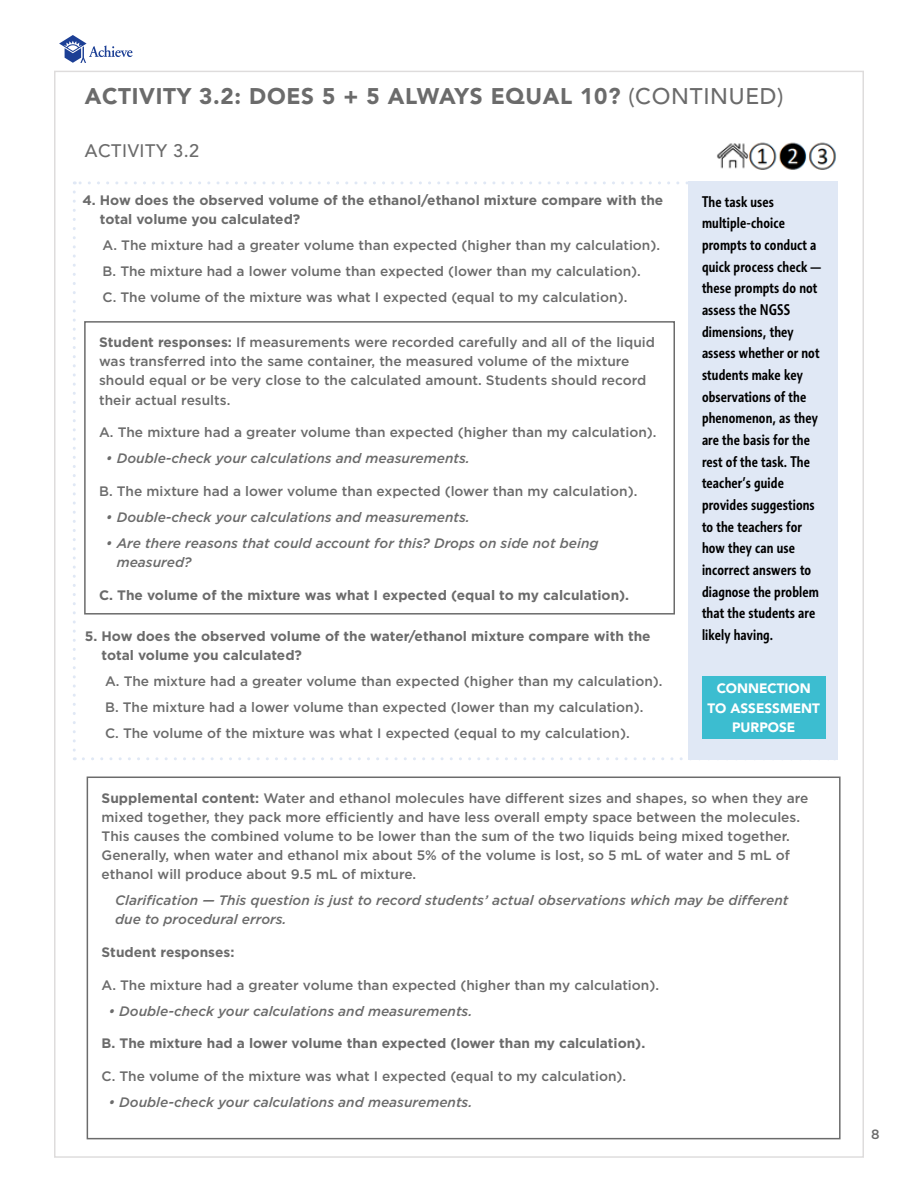
<style>
.page{position:relative;width:918px;height:1188px;background:#fff}
.page>*{position:absolute;margin:0;border:0;box-sizing:border-box;transform-origin:0 0}
.t1{font:900 22.5px "Avenir LT";letter-spacing:.03em;color:#6b6b6b}
.t2{font:500 18px "Avenir LT";letter-spacing:.03em;color:#6b6b6b}
.t3{font:500 condensed 15px/21.6px "Informa Pro";letter-spacing:.01em;color:#000}
.t4{font:500 13.65px/19.2px "Gotham";color:#6b6b6b}
.t5{font:italic 500 13.65px/19.2px "Gotham";color:#6b6b6b}
.t6{font:700 13.65px/19.2px "Gotham";color:#6b6b6b}
.t7{font:900 13.5px/19px "Avenir LT";color:#fff;text-align:center}
.t8{font:500 13.5px "Gotham";color:#6b6b6b}
.s1{font-weight:500}
.s2{font-weight:700}
</style>
<div class="page">
<div style="left:54px;top:71px;width:810px;height:1087px;background:#fff;border:1px solid #dedcdc"></div>
<img style="left:717px;top:142px;width:120px;height:28px">
<div style="left:84px;top:321px;width:591px;height:294px;border:2px solid #6b6b6b"></div>
<div style="left:87px;top:777px;width:754px;height:362px;border:2px solid #6b6b6b"></div>
<svg style="left:73px;top:192px;width:3px;height:568px"></svg>
<svg style="left:83px;top:757px;width:600px;height:3px"></svg>
<svg style="left:74px;top:181px;width:614px;height:3px"></svg>
<div style="left:688px;top:181px;width:150px;height:579px;background:#e0e8f5"></div>
<div style="left:702px;top:676px;width:124px;height:62px;background:#3cbdd0"></div>
<img style="left:59px;top:36px;width:74px;height:26px">
<h1 class="t1" style="left:85px;top:83px;width:700px">ACTIVITY 3.2: DOES 5 + 5 ALWAYS EQUAL 10? <span class="s1">(CONTINUED)</span></h1>
<h2 class="t2" style="left:85px;top:141px;width:116px">ACTIVITY 3.2</h2>
<p class="t6" style="left:100px;top:191px;width:565px;text-indent:-17px">4. How does the observed volume of the ethanol/ethanol mixture compare with the total volume you calculated?</p>
<p class="t4" style="left:103px;top:232px;width:559px;line-height:26px">A. The mixture had a greater volume than expected (higher than my calculation).<br>B. The mixture had a lower volume than expected (lower than my calculation).<br>C. The volume of the mixture was what I expected (equal to my calculation).</p>
<p class="t4" style="left:99px;top:332px;width:557px"><span class="s2">Student responses:</span> If measurements were recorded carefully and all of the liquid was transferred into the same container, the measured volume of the mixture should equal or be very close to the calculated amount. Students should record their actual results.</p>
<p class="t4" style="left:99px;top:423px;width:559px">A. The mixture had a greater volume than expected (higher than my calculation).</p>
<p class="t5" style="left:106px;top:449px;width:366px">• Double-check your calculations and measurements.</p>
<p class="t4" style="left:99px;top:481px;width:540px">B. The mixture had a lower volume than expected (lower than my calculation).</p>
<p class="t5" style="left:106px;top:507px;width:366px">• Double-check your calculations and measurements.</p>
<p class="t5" style="left:117px;top:533px;width:483px;text-indent:-11px">• Are there reasons that could account for this? Drops on side not being measured?</p>
<p class="t6" style="left:99px;top:585px;width:532px">C. The volume of the mixture was what I expected (equal to my calculation).</p>
<p class="t6" style="left:102px;top:626px;width:551px;text-indent:-17px">5. How does the observed volume of the water/ethanol mixture compare with the total volume you calculated?</p>
<p class="t4" style="left:105px;top:668px;width:559px;line-height:26px">A. The mixture had a greater volume than expected (higher than my calculation).<br>B. The mixture had a lower volume than expected (lower than my calculation).<br>C. The volume of the mixture was what I expected (equal to my calculation).</p>
<p class="t3" style="left:702px;top:190px;width:121px">The task uses multiple-choice prompts to conduct a quick process check — these prompts do not assess the NGSS dimensions, they assess whether or not students make key observations of the phenomenon, as they are the basis for the rest of the task. The teacher’s guide provides suggestions to the teachers for how they can use incorrect answers to diagnose the problem that the students are likely having.</p>
<p class="t7" style="left:708px;top:679px;width:114px">CONNECTION<br>TO ASSESSMENT<br>PURPOSE</p>
<p class="t4" style="left:102px;top:788px;width:708px"><span class="s2">Supplemental content:</span> Water and ethanol molecules have different sizes and shapes, so when they are mixed together, they pack more efficiently and have less overall empty space between the molecules.<br>This causes the combined volume to be lower than the sum of the two liquids being mixed together.<br>Generally, when water and ethanol mix about 5% of the volume is lost, so 5 mL of water and 5 mL of ethanol will produce about 9.5 mL of mixture.</p>
<p class="t5" style="left:115px;top:891px;width:675px">Clarification — This question is just to record students’ actual observations which may be different due to procedural errors.</p>
<p class="t6" style="left:102px;top:943px;width:134px">Student responses:</p>
<p class="t4" style="left:102px;top:975px;width:559px">A. The mixture had a greater volume than expected (higher than my calculation).</p>
<p class="t5" style="left:108px;top:1001px;width:366px">• Double-check your calculations and measurements.</p>
<p class="t6" style="left:102px;top:1034px;width:545px">B. The mixture had a lower volume than expected (lower than my calculation).</p>
<p class="t4" style="left:102px;top:1066px;width:526px">C. The volume of the mixture was what I expected (equal to my calculation).</p>
<p class="t5" style="left:108px;top:1092px;width:366px">• Double-check your calculations and measurements.</p>
<p class="t8" style="left:871px;top:1125px;width:10px">8</p>
</div>
